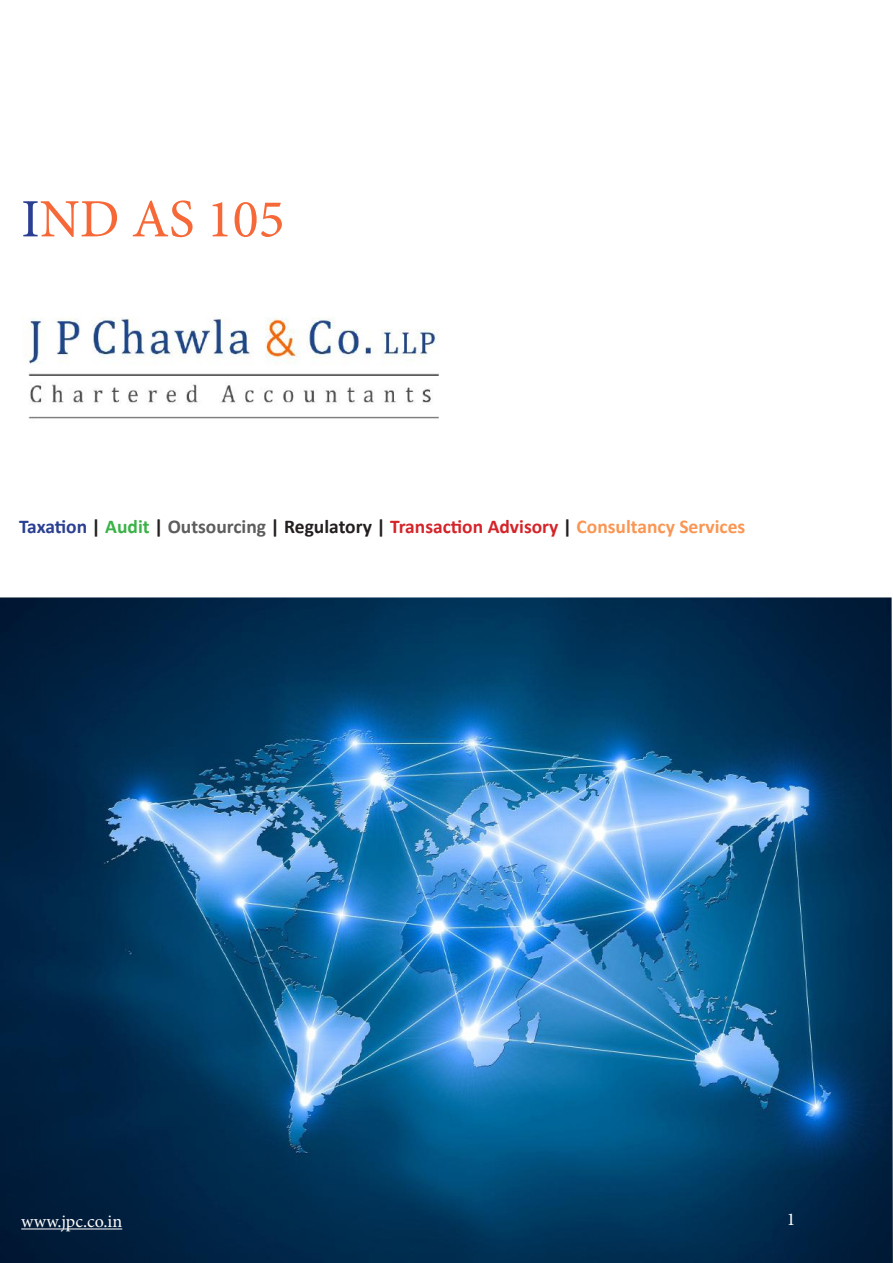
<style>
.page{position:relative;width:893px;height:1263px;background:#fff}
.page>*{position:absolute;margin:0;border:0;box-sizing:border-box;transform-origin:0 0}
.t1{font:54px "Minion Pro";color:#f66837}
.t2{font:700 19.5px "Calibri";color:#d42429}
.t3{font:18px "Minion Pro";letter-spacing:.005em;color:#fff}
.s1{color:#2a3f91}
.s2{color:#241f1f}
.s3{color:#3ab247}
.s4{color:#5e5c5d}
.s5{color:#fa9653}
</style>
<div class="page">
<img style="left:0;top:597px;width:893px;height:666px">
<img style="left:23px;top:317px;width:416px;height:102px">
<hr style="left:21px;top:1228px;width:101px;height:1px;background:#fff">
<h1 class="t1" style="left:21px;top:183px;width:265px"><span class="s1">I</span>ND AS 105</h1>
<p class="t2" style="left:19px;top:513px;width:728px"><span class="s1">Taxation</span> <span class="s2">|</span> <span class="s3">Audit</span> <span class="s2">|</span> <span class="s4">Outsourcing</span> <span class="s2">| Regulatory |</span> Transaction Advisory <span class="s2">|</span> <span class="s5">Consultancy Services</span></p>
<p class="t3" style="left:21px;top:1209px;width:102px">www.jpc.co.in</p>
<p class="t3" style="left:787px;top:1207px;width:10px">1</p>
</div>
